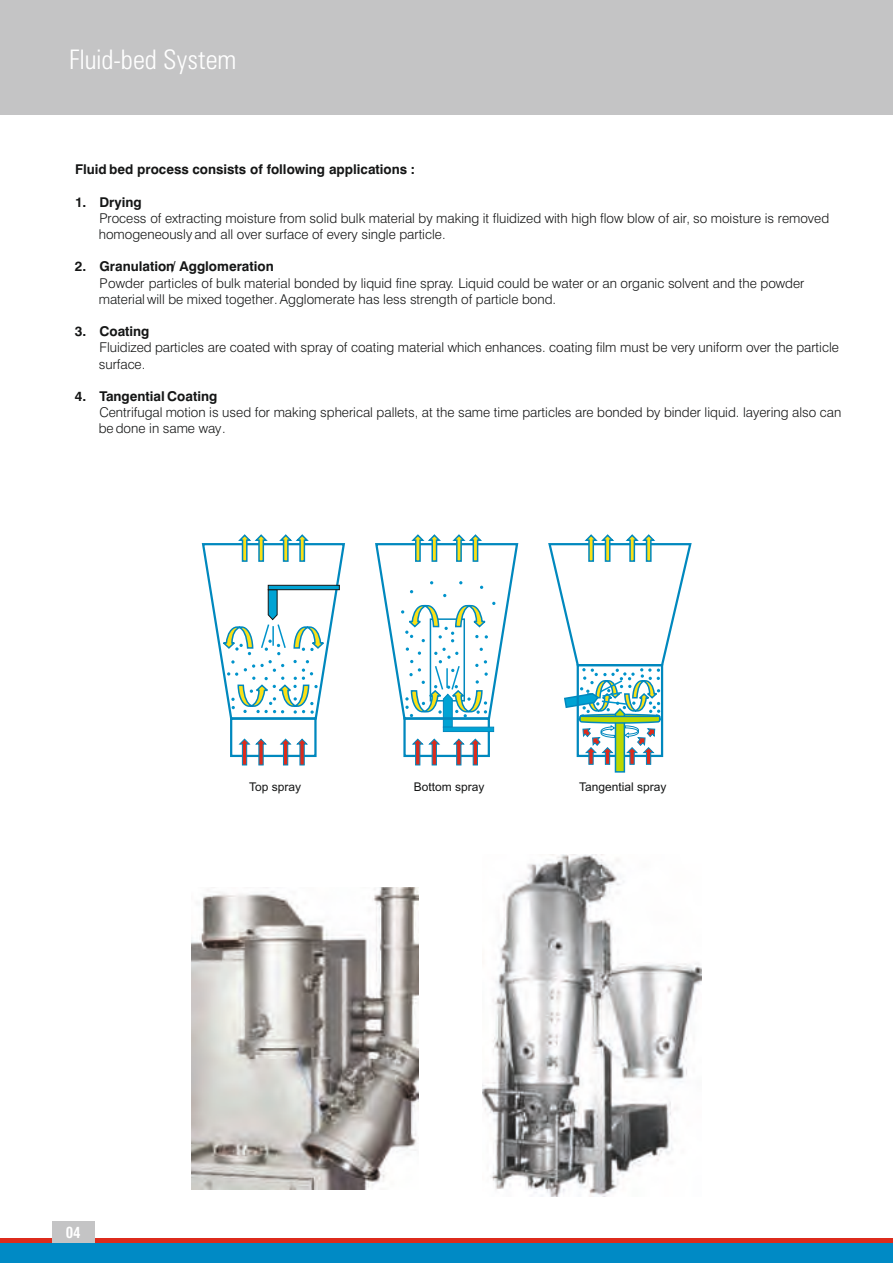
<style>
.page{position:relative;width:893px;height:1263px;background:#fff}
.page>*{position:absolute;margin:0;border:0;box-sizing:border-box;transform-origin:0 0}
.t1{font:300 condensed 27px "Zurich BT";color:#fff}
.t2{font:700 condensed 15px "Swiss 721 BT";color:#fff}
.t3{font:300 13.5px/16.2px "Swiss 721 BT";color:#151616}
.t4{font:700 13.5px "Swiss 721 BT";color:#151616}
.t5{font:12px "Arial";color:#151616}
</style>
<div class="page">
<div style="left:230px;top:717px;width:87px;height:40px;border:2px solid #0088be"></div>
<svg style="left:238px;top:738px;width:30px;height:28px"></svg>
<svg style="left:279px;top:738px;width:30px;height:28px"></svg>
<svg style="left:201px;top:534px;width:144px;height:187px"></svg>
<svg style="left:268px;top:585px;width:72px;height:5px"></svg>
<svg style="left:548px;top:534px;width:144px;height:239px"></svg>
<div style="left:403px;top:717px;width:87px;height:40px;border:2px solid #0088be"></div>
<svg style="left:411px;top:738px;width:30px;height:28px"></svg>
<svg style="left:452px;top:738px;width:30px;height:28px"></svg>
<svg style="left:375px;top:534px;width:144px;height:194px"></svg>
<svg style="left:443px;top:727px;width:51px;height:5px"></svg>
<img style="left:192px;top:887px;width:227px;height:302px">
<img style="left:482px;top:855px;width:220px;height:341px">
<div style="left:0;top:1243px;width:893px;height:20px;background:#008ac5"></div>
<div style="left:0;top:1238px;width:893px;height:5px;background:#dd2b1c"></div>
<div style="left:0;top:0;width:893px;height:114px;background:#c4c4c5"></div>
<div style="left:52px;top:1222px;width:43px;height:21px;background:#c4c4c5"></div>
<h1 class="t1" style="left:69px;top:48px;width:169px">Fluid-bed System</h1>
<p class="t4" style="left:75px;top:164px;width:341px">Fluid bed process consists of following applications :</p>
<p class="t4" style="left:75px;top:196px;width:68px">1. Drying</p>
<p class="t3" style="left:99px;top:211px;width:732px">Process of extracting moisture from solid bulk material by making it fluidized with high flow blow of air, so moisture is removed homogeneously and all over surface of every single particle.</p>
<p class="t4" style="left:75px;top:261px;width:200px">2. Granulation/ Agglomeration</p>
<p class="t3" style="left:99px;top:276px;width:707px">P owder particles of bulk material bonded by liquid fine spray. Liquid could be water or an organic solvent and the powder material will be mixed together. Agglomerate has less strength of particle bond.</p>
<p class="t4" style="left:75px;top:326px;width:76px">3. Coating</p>
<p class="t3" style="left:99px;top:341px;width:742px">Fluidized par ticles are coated with spray of coating material which enhances. coating film must be very uniform over the particle surface.</p>
<p class="t4" style="left:75px;top:391px;width:144px">4. Tangential Coating</p>
<p class="t3" style="left:99px;top:405px;width:744px">Centrifugal motion is used for making spherical pallets, at the same time particles are bonded by binder liquid. layering also can be done in same way.</p>
<p class="t5" style="left:249px;top:782px;width:54px">Top spray</p>
<p class="t5" style="left:414px;top:782px;width:72px">Bottom spray</p>
<p class="t5" style="left:579px;top:782px;width:89px">Tangential spray</p>
<p class="t2" style="left:66px;top:1226px;width:16px">04</p>
</div>
